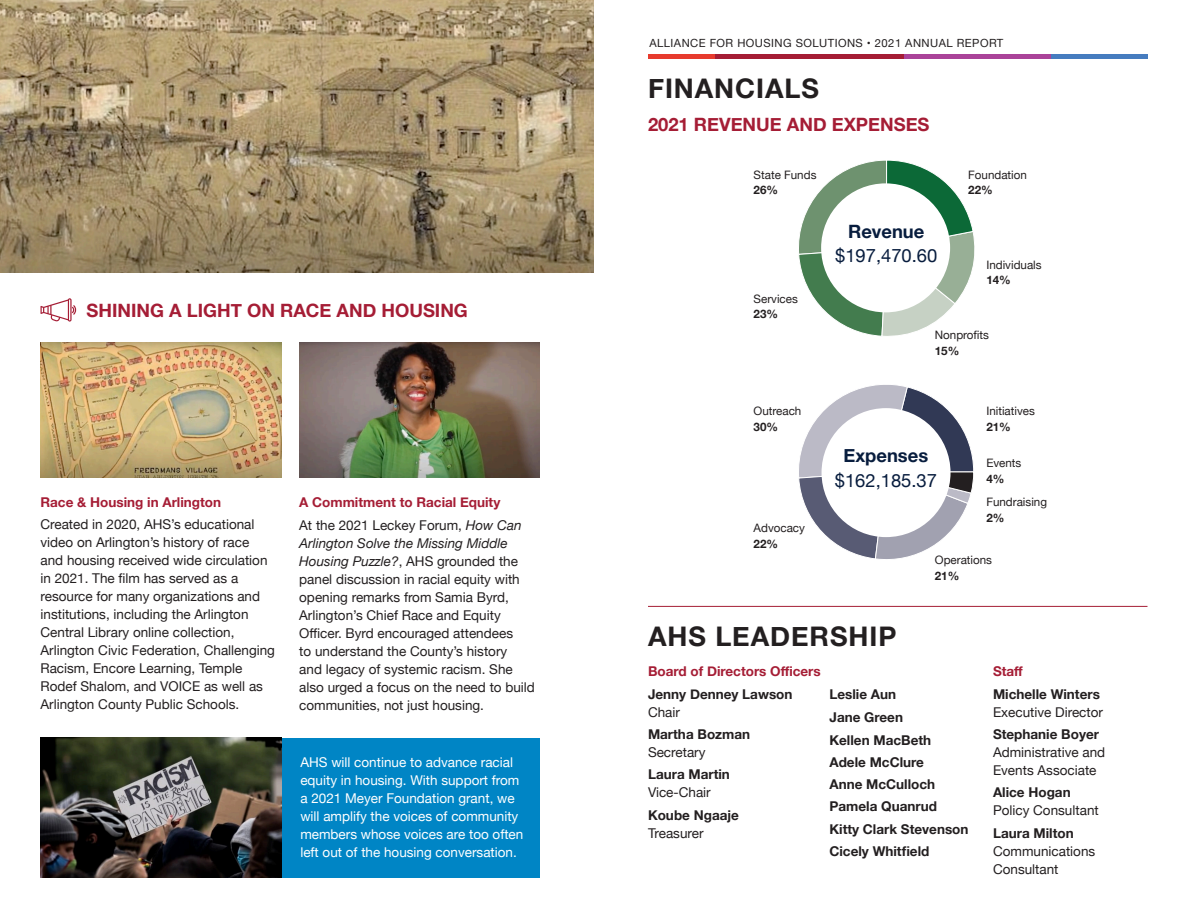
<style>
.page{position:relative;width:1188px;height:918px;background:#fff}
.page>*{position:absolute;margin:0;border:0;box-sizing:border-box;transform-origin:0 0}
.t1{font:700 27px "Helvetica Neue";letter-spacing:.035em;color:#231f20}
.t2{font:700 18.3px "Helvetica Neue";color:#a51d35}
.t3{font:18.3px "Helvetica Neue";color:#081d3e}
.t4{font:700 18.3px "Helvetica Neue";color:#081d3e}
.Body_copy{font:13.5px/18px "Helvetica Neue";color:#231f20}
.Body_copy-2{font:13.5px/18px "Helvetica Neue";color:#fff}
.Body_copy-3{font:700 13.5px "Helvetica Neue";color:#231f20}
.Red_Subhead{font:700 13.5px "Helvetica Neue";color:#a51d35}
.Red_Subhead-2{font:700 13.5px "Helvetica Neue";color:#231f20}
.Donor_Name{font:11.7px/15.3px "Helvetica Neue";color:#231f20}
.Donor_Name-2{font:700 11.7px "Helvetica Neue";color:#231f20}
.t5{font:11.25px "Helvetica Neue";letter-spacing:.04em;color:#231f20}
.s1{font-style:italic}
.s2{font-weight:700}
</style>
<div class="page">
<div style="left:648px;top:54px;width:68px;height:5px;background:#e73b2e"></div>
<div style="left:716px;top:54px;width:188px;height:5px;background:#a51d35"></div>
<div style="left:904px;top:54px;width:147px;height:5px;background:#aa4399"></div>
<div style="left:1051px;top:54px;width:97px;height:5px;background:#467cbf"></div>
<svg style="left:799px;top:385px;width:175px;height:174px"></svg>
<div style="left:822px;top:408px;width:129px;height:129px;background:#fff;border-radius:50%"></div>
<svg style="left:798px;top:160px;width:177px;height:176px"></svg>
<div style="left:821px;top:183px;width:129px;height:129px;background:#fff;border-radius:50%"></div>
<div style="left:122px;top:738px;width:418px;height:140px;background:#0085c5"></div>
<img style="left:0;top:0;width:594px;height:272px">
<img style="left:40px;top:738px;width:241px;height:140px">
<svg style="left:40px;top:298px;width:37px;height:24px"></svg>
<img style="left:40px;top:343px;width:241px;height:135px">
<img style="left:299px;top:343px;width:241px;height:135px">
<hr style="left:648px;top:606px;width:500px;height:1px;background:#a51d35">
<p class="t2" style="left:86px;top:296px;width:383px">SHINING A LIGHT ON RACE AND HOUSING</p>
<p class="Red_Subhead" style="left:40px;top:491px;width:182px">Race &amp; Housing in Arlington</p>
<p class="Body_copy" style="left:40px;top:516px;width:236px">Created in 2020, AHS’s educational video on Arlington’s history of race and housing received wide circulation in 2021. The film has served as a resource for many organizations and institutions, including the Arlington Central Library online collection, Arlington Civic Federation, Challenging Racism, Encore Learning, Temple Rodef Shalom, and VOICE as well as Arlington County Public Schools.</p>
<p class="Red_Subhead" style="left:299px;top:492px;width:203px">A Commitment to Racial Equity</p>
<p class="Body_copy" style="left:299px;top:517px;width:237px">At the 2021 Leckey Forum, <span class="s1">How Can Arlington Solve the Missing Middle Housing Puzzle?</span>, AHS grounded the panel discussion in racial equity with opening remarks from Samia Byrd, Arlington’s Chief Race and Equity Officer. Byrd encouraged attendees<br>to understand the County’s history<br>and legacy of systemic racism. She also urged a focus on the need to build communities, not just housing.</p>
<p class="Body_copy-2" style="left:300px;top:754px;width:225px">AHS will continue to advance racial equity in housing. With support from a 2021 Meyer Foundation grant, we will amplify the voices of community members whose voices are too often left out of the housing conversation.</p>
<p class="t5" style="left:649px;top:35px;width:355px">ALLIANCE FOR HOUSING SOLUTIONS • 2021 ANNUAL REPORT</p>
<p class="t1" style="left:648px;top:67px;width:172px">FINANCIALS</p>
<p class="t2" style="left:648px;top:110px;width:283px">2021 REVENUE AND EXPENSES</p>
<p class="Donor_Name" style="left:754px;top:168px;width:64px">State Funds<br><span class="s2">26%</span></p>
<p class="Donor_Name" style="left:754px;top:291px;width:46px">Services</p>
<p class="Donor_Name-2" style="left:754px;top:305px;width:26px">23%</p>
<p class="t4" style="left:848px;top:217px;width:78px">Revenue</p>
<p class="t3" style="left:835px;top:243px;width:104px">$197,470.60</p>
<p class="Donor_Name" style="left:968px;top:168px;width:60px">Foundation<br><span class="s2">22%</span></p>
<p class="Donor_Name" style="left:986px;top:258px;width:57px">Individuals</p>
<p class="Donor_Name-2" style="left:986px;top:271px;width:26px">14%</p>
<p class="Donor_Name" style="left:754px;top:404px;width:49px">Outreach<br><span class="s2">30%</span></p>
<p class="Donor_Name" style="left:754px;top:521px;width:53px">Advocacy<br><span class="s2">22%</span></p>
<p class="Donor_Name" style="left:935px;top:328px;width:56px">Nonprofits</p>
<p class="Donor_Name-2" style="left:935px;top:341px;width:26px">15%</p>
<p class="t4" style="left:844px;top:441px;width:86px">Expenses</p>
<p class="t3" style="left:835px;top:467px;width:104px">$162,185.37</p>
<p class="Donor_Name" style="left:986px;top:404px;width:50px">Initiatives<br><span class="s2">21%</span></p>
<p class="Donor_Name" style="left:986px;top:456px;width:37px">Events<br><span class="s2">4%</span></p>
<p class="Donor_Name" style="left:986px;top:495px;width:62px">Fundraising<br><span class="s2">2%</span></p>
<p class="Donor_Name" style="left:935px;top:553px;width:59px">Operations<br><span class="s2">21%</span></p>
<p class="t1" style="left:648px;top:615px;width:250px">AHS LEADERSHIP</p>
<p class="Red_Subhead" style="left:648px;top:661px;width:174px">Board of Directors Officers</p>
<p class="Body_copy-3" style="left:648px;top:683px;width:146px">Jenny Denney Lawson</p>
<p class="Body_copy" style="left:648px;top:704px;width:33px">Chair</p>
<p class="Red_Subhead-2" style="left:648px;top:724px;width:104px">Martha Bozman</p>
<p class="Body_copy" style="left:648px;top:744px;width:59px">Secretary</p>
<p class="Body_copy-3" style="left:648px;top:764px;width:83px">Laura Martin</p>
<p class="Body_copy" style="left:648px;top:784px;width:64px">Vice-Chair</p>
<p class="Body_copy-3" style="left:648px;top:804px;width:93px">Koube Ngaaje</p>
<p class="Body_copy" style="left:648px;top:825px;width:57px">Treasurer</p>
<p class="Body_copy-3" style="left:830px;top:683px;width:68px">Leslie Aun</p>
<p class="Body_copy-3" style="left:830px;top:707px;width:75px">Jane Green</p>
<p class="Body_copy-3" style="left:830px;top:729px;width:103px">Kellen MacBeth</p>
<p class="Body_copy-3" style="left:830px;top:751px;width:96px">Adele McClure</p>
<p class="Body_copy-3" style="left:830px;top:774px;width:107px">Anne McCulloch</p>
<p class="Body_copy-3" style="left:830px;top:796px;width:109px">Pamela Quanrud</p>
<p class="Body_copy-3" style="left:830px;top:818px;width:141px">Kitty Clark Stevenson</p>
<p class="Body_copy-3" style="left:830px;top:841px;width:101px">Cicely Whitfield</p>
<p class="Red_Subhead" style="left:993px;top:661px;width:31px">Staff</p>
<p class="Body_copy-3" style="left:993px;top:683px;width:108px">Michelle Winters</p>
<p class="Body_copy" style="left:993px;top:704px;width:111px">Executive Director</p>
<p class="Red_Subhead-2" style="left:993px;top:724px;width:108px">Stephanie Boyer</p>
<p class="Body_copy" style="left:993px;top:744px;width:114px">Administrative and<br>Events Associate</p>
<p class="Body_copy-3" style="left:993px;top:782px;width:79px">Alice Hogan</p>
<p class="Body_copy" style="left:993px;top:802px;width:107px">Policy Consultant</p>
<p class="Body_copy-3" style="left:993px;top:822px;width:82px">Laura Milton</p>
<p class="Body_copy" style="left:993px;top:843px;width:104px">Communications<br>Consultant</p>
</div>
